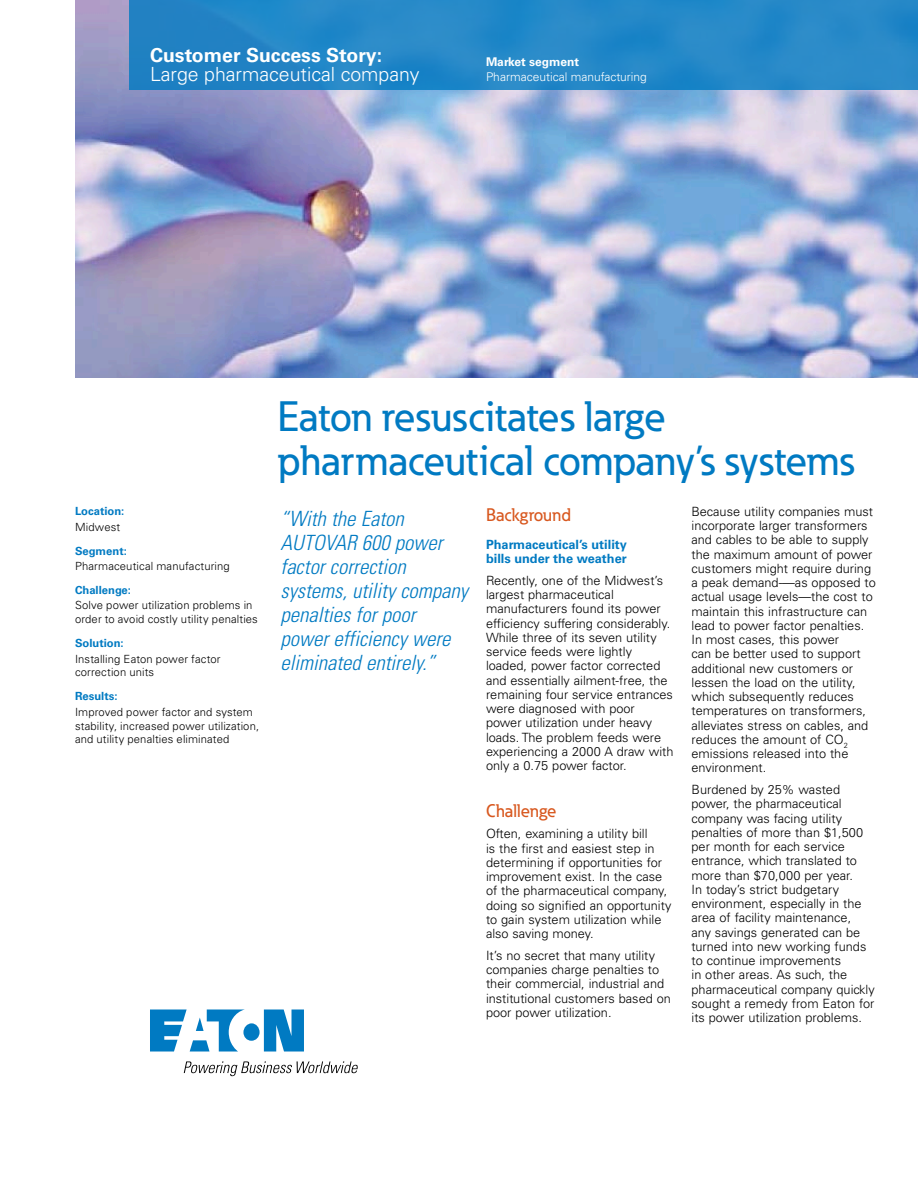
<style>
.page{position:relative;width:918px;height:1188px;background:#fff}
.page>*{position:absolute;margin:0;border:0;box-sizing:border-box;transform-origin:0 0}
.t1{font:500 42px/43.5px "Eaton";color:#007ac2}
.t2{font:italic 300 condensed 21px/24px "Univers LT Std";color:#007ac2}
.t3{font:300 19.5px "Univers LT Std";color:#fff}
.t4{font:700 19.5px "Univers LT Std";color:#fff}
.t5{font:500 18px "Eaton";letter-spacing:.01em;color:#d8581f}
.t6{font:300 12.75px/14.2px "Univers LT Std";color:#000}
.t7{font:700 12.75px/14.2px "Univers LT Std";color:#007ac2}
.t8{font:300 12px "Univers LT Std";color:#fff}
.t9{font:700 12px "Univers LT Std";color:#fff}
.t10{font:300 11.25px/13.8px "Univers LT Std";letter-spacing:.01em;color:#000}
.t11{font:700 11.25px "Univers LT Std";color:#007ac2}
</style>
<div class="page">
<img style="left:75px;top:0;width:843px;height:378px">
<div style="left:129px;top:0;width:789px;height:90px;background:#2489c8"></div>
<svg style="left:150px;top:1010px;width:154px;height:42px"></svg>
<svg style="left:184px;top:1061px;width:174px;height:15px"></svg>
<h3 class="t4" style="left:150px;top:43px;width:234px">Customer Success Story:</h3>
<h3 class="t3" style="left:150px;top:62px;width:271px">Large pharmaceutical company</h3>
<p class="t9" style="left:486px;top:55px;width:95px">Market segment</p>
<p class="t8" style="left:486px;top:70px;width:162px">Pharmaceutical manufacturing</p>
<p class="t11" style="left:75px;top:505px;width:51px">Location:</p>
<p class="t10" style="left:75px;top:520px;width:47px">Midwest</p>
<p class="t11" style="left:75px;top:544px;width:53px">Segment:</p>
<p class="t10" style="left:75px;top:559px;width:156px">Pharmaceutical manufacturing</p>
<p class="t11" style="left:75px;top:583px;width:58px">Challenge:</p>
<p class="t10" style="left:75px;top:598px;width:184px">Solve power utilization problems in order to avoid costly utility penalties</p>
<p class="t11" style="left:75px;top:637px;width:50px">Solution:</p>
<p class="t10" style="left:75px;top:652px;width:147px">Installing Eaton power factor correction units</p>
<p class="t11" style="left:75px;top:690px;width:44px">Results:</p>
<p class="t10" style="left:75px;top:705px;width:186px">Improved power factor and system stability, increased power utilization, and utility penalties eliminated</p>
<h1 class="t1" style="left:278px;top:394px;width:578px">Eaton resuscitates large pharmaceutical company’s systems</h1>
<h2 class="t2" style="left:280px;top:506px;width:189px">“With the Eaton<br>AUTOVAR 600 power factor correction systems, utility company penalties for poor power efficiency were eliminated entirely.”</h2>
<h3 class="t5" style="left:486px;top:504px;width:87px">Background</h3>
<p class="t7" style="left:486px;top:537px;width:142px">Pharmaceutical’s utility bills under the weather</p>
<p class="t6" style="left:486px;top:573px;width:189px">Recently, one of the Midwest’s largest pharmaceutical manufacturers found its power efficiency suffering considerably.<br>While three of its seven utility service feeds were lightly loaded, power factor corrected and essentially ailment-free, the remaining four service entrances were diagnosed with poor power utilization under heavy loads. The problem feeds were experiencing a 2000 A draw with only a 0.75 power factor.</p>
<h3 class="t5" style="left:486px;top:799px;width:72px">Challenge</h3>
<p class="t6" style="left:486px;top:827px;width:187px">Often, examining a utility bill<br>is the first and easiest step in determining if opportunities for improvement exist. In the case of the pharmaceutical company, doing so signified an opportunity to gain system utilization while also saving money.</p>
<p class="t6" style="left:486px;top:948px;width:186px">It’s no secret that many utility companies charge penalties to their commercial, industrial and institutional customers based on poor power utilization.</p>
<p class="t6" style="left:692px;top:504px;width:186px">Because utility companies must incorporate larger transformers and cables to be able to supply the maximum amount of power customers might require during a peak demand-—as opposed to actual usage levels—the cost to maintain this infrastructure can lead to power factor penalties.<br>In most cases, this power<br>can be better used to support additional new customers or lessen the load on the utility, which subsequently reduces temperatures on transformers, alleviates stress on cables, and reduces the amount of CO<sub>2 </sub>emissions released into the environment.</p>
<p class="t6" style="left:692px;top:783px;width:185px">Burdened by 25% wasted power, the pharmaceutical company was facing utility penalties of more than $1,500 per month for each service entrance, which translated to more than $70,000 per year.<br>In today’s strict budgetary environment, especially in the area of facility maintenance,<br>any savings generated can be turned into new working funds to continue improvements<br>in other areas. As such, the pharmaceutical company quickly sought a remedy from Eaton for its power utilization problems.</p>
</div>
